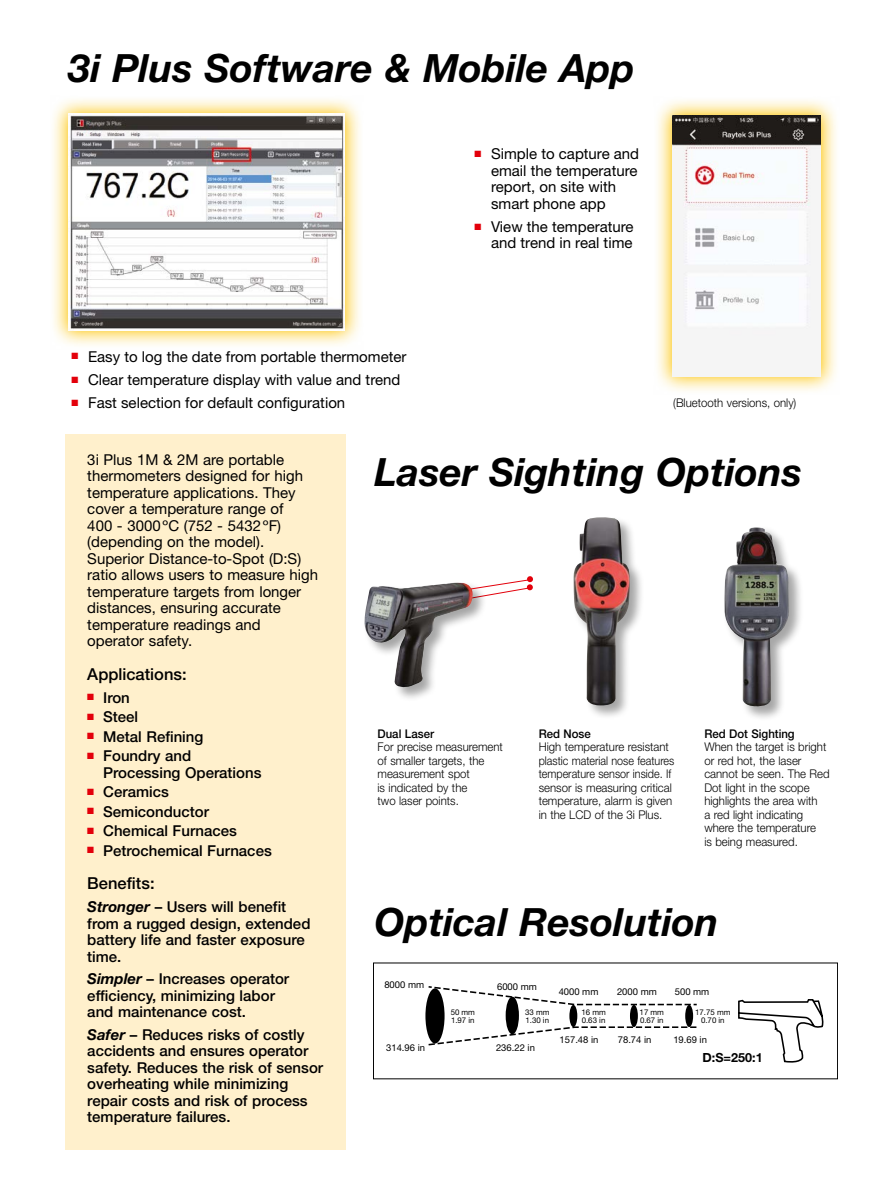
<style>
.page{position:relative;width:893px;height:1188px;background:#fff}
.page>*{position:absolute;margin:0;border:0;box-sizing:border-box;transform-origin:0 0}
.t1{font:italic 700 39px "Helvetica Neue LT Pro";color:#000}
.t2{font:500 16.5px "Helvetica Neue LT Pro";color:#000}
.t3{font:15px/16.5px "Helvetica Neue LT Pro";color:#000}
.t4{font:500 15px/16.5px "Helvetica Neue LT Pro";color:#000}
.t5{font:700 12.6px "Helvetica Neue LT Pro";color:#000}
.t6{font:300 12px/13.5px "Helvetica Neue LT Pro";color:#000;scale:.95 1}
.t7{font:500 12px "Helvetica Neue LT Pro";color:#000;scale:.95 1}
.t8{font:9.45px "Helvetica Neue LT Pro";color:#000}
.t9{font:7.8px/7.8px "Helvetica Neue LT Pro";color:#000}
.s1{color:#e3000b}
.s2{font-weight:700;font-style:italic}
</style>
<div class="page">
<div style="left:66px;top:434px;width:280px;height:716px;background:#fff0cc"></div>
<svg style="left:53px;top:99px;width:307px;height:247px"></svg>
<img style="left:69px;top:114px;width:276px;height:217px">
<svg style="left:657px;top:100px;width:179px;height:291px;background:#fdefc0"></svg>
<img style="left:672px;top:115px;width:149px;height:261px">
<div style="left:363px;top:581px;width:124px;height:121px;background:#000;opacity:.35"></div>
<img style="left:364px;top:583px;width:110px;height:106px">
<svg style="left:471px;top:576px;width:62px;height:23px"></svg>
<div style="left:723px;top:526px;width:81px;height:195px;background:#000;opacity:.35"></div>
<img style="left:724px;top:527px;width:65px;height:180px">
<div style="left:572px;top:516px;width:73px;height:204px;background:#000;opacity:.35"></div>
<img style="left:573px;top:517px;width:59px;height:189px">
<div style="left:425px;top:988px;width:20px;height:56px;background:#000;border-radius:50%"></div>
<div style="left:506px;top:997px;width:13px;height:37px;background:#000;border-radius:50%"></div>
<div style="left:569px;top:1005px;width:8px;height:22px;background:#000;border-radius:50%"></div>
<div style="left:630px;top:1005px;width:8px;height:22px;background:#000;border-radius:50%"></div>
<div style="left:685px;top:1005px;width:8px;height:22px;background:#000;border-radius:50%"></div>
<svg style="left:429px;top:986px;width:268px;height:20px"></svg>
<svg style="left:427px;top:1026px;width:270px;height:20px"></svg>
<svg style="left:737px;top:999px;width:87px;height:81px"></svg>
<h1 class="t1" style="left:69px;top:43px;width:567px">3i Plus Software &amp; Mobile App</h1>
<p class="t3" style="left:72px;top:348px;width:336px"><span class="s1">■</span> Easy to log the date from portable thermometer</p>
<p class="t3" style="left:72px;top:371px;width:330px"><span class="s1">■</span> Clear temperature display with value and trend</p>
<p class="t3" style="left:72px;top:394px;width:275px"><span class="s1">■</span> Fast selection for default configuration</p>
<p class="t3" style="left:491px;top:145px;width:150px;text-indent:-16px"><span class="s1">■</span> Simple to capture and email the temperature report, on site with smart phone app</p>
<p class="t3" style="left:475px;top:218px;width:161px;text-align:right"><span class="s1">■</span> View the temperature and trend in real time</p>
<p class="t6" style="left:673px;top:396px;width:131px">(Bluetooth versions, only)</p>
<p class="t3" style="left:87px;top:451px;width:232px">3i Plus 1M &amp; 2M are portable thermometers designed for high temperature applications. They cover a temperature range of<br>400 - 3000ºC (752 - 5432ºF) (depending on the model).<br>Superior Distance-to-Spot (D:S) ratio allows users to measure high temperature targets from longer distances, ensuring accurate temperature readings and operator safety.</p>
<p class="t2" style="left:87px;top:664px;width:101px">Applications:</p>
<p class="t4" style="left:87px;top:689px;width:44px"><span class="s1">■</span> Iron</p>
<p class="t4" style="left:87px;top:708px;width:52px"><span class="s1">■</span> Steel</p>
<p class="t4" style="left:87px;top:728px;width:118px"><span class="s1">■</span> Metal Refining</p>
<p class="t4" style="left:103px;top:747px;width:160px;text-indent:-16px"><span class="s1">■</span> Foundry and<br>Processing Operations</p>
<p class="t4" style="left:87px;top:783px;width:83px"><span class="s1">■</span> Ceramics</p>
<p class="t4" style="left:87px;top:803px;width:123px"><span class="s1">■</span> Semiconductor</p>
<p class="t4" style="left:87px;top:822px;width:151px"><span class="s1">■</span> Chemical Furnaces</p>
<p class="t4" style="left:87px;top:842px;width:186px"><span class="s1">■</span> Petrochemical Furnaces</p>
<p class="t2" style="left:87px;top:873px;width:69px">Benefits:</p>
<p class="t4" style="left:87px;top:898px;width:225px"><span class="s2">Stronger</span> – Users will benefit from a rugged design, extended battery life and faster exposure time.</p>
<p class="t4" style="left:87px;top:970px;width:203px"><span class="s2">Simpler</span> – Increases operator efficiency, minimizing labor and maintenance cost.</p>
<p class="t4" style="left:87px;top:1026px;width:237px"><span class="s2">Safer</span> – Reduces risks of costly accidents and ensures operator safety. Reduces the risk of sensor overheating while minimizing repair costs and risk of process temperature failures.</p>
<h1 class="t1" style="left:375px;top:448px;width:429px">Laser Sighting Options</h1>
<p class="t7" style="left:378px;top:726px;width:61px">Dual Laser</p>
<p class="t6" style="left:378px;top:740px;width:134px">For precise measurement of smaller targets, the measurement spot<br>is indicated by the<br>two laser points.</p>
<p class="t7" style="left:539px;top:726px;width:56px">Red Nose</p>
<p class="t6" style="left:539px;top:740px;width:144px">High temperature resistant plastic material nose features temperature sensor inside. If sensor is measuring critical temperature, alarm is given in the LCD of the 3i Plus.</p>
<p class="t7" style="left:704px;top:726px;width:97px">Red Dot Sighting</p>
<p class="t6" style="left:704px;top:740px;width:133px">When the target is bright or red hot, the laser cannot be seen. The Red<br>Dot light in the scope highlights the area with<br>a red light indicating where the temperature<br>is being measured.</p>
<h1 class="t1" style="left:375px;top:897px;width:346px">Optical Resolution</h1>
<p class="t8" style="left:384px;top:978px;width:41px">8000 mm</p>
<p class="t8" style="left:497px;top:980px;width:41px">6000 mm</p>
<p class="t8" style="left:559px;top:986px;width:41px">4000 mm</p>
<p class="t8" style="left:617px;top:986px;width:41px">2000 mm</p>
<p class="t8" style="left:675px;top:986px;width:36px">500 mm</p>
<p class="t9" style="left:451px;top:1008px;width:26px">50 mm<br>1.97 in</p>
<p class="t9" style="left:525px;top:1008px;width:26px">33 mm<br>1.30 in</p>
<p class="t9" style="left:581px;top:1008px;width:26px">16 mm<br>0.63 in</p>
<p class="t9" style="left:640px;top:1008px;width:26px">17 mm<br>0.67 in</p>
<p class="t9" style="left:695px;top:1008px;width:37px;text-align:center">17.75 mm<br>0.70 in</p>
<p class="t8" style="left:386px;top:1042px;width:40px">314.96 in</p>
<p class="t8" style="left:496px;top:1042px;width:40px">236.22 in</p>
<p class="t8" style="left:560px;top:1034px;width:40px">157.48 in</p>
<p class="t8" style="left:618px;top:1034px;width:35px">78.74 in</p>
<p class="t8" style="left:673px;top:1034px;width:35px">19.69 in</p>
<p class="t5" style="left:703px;top:1049px;width:62px">D:S=250:1</p>
</div>
